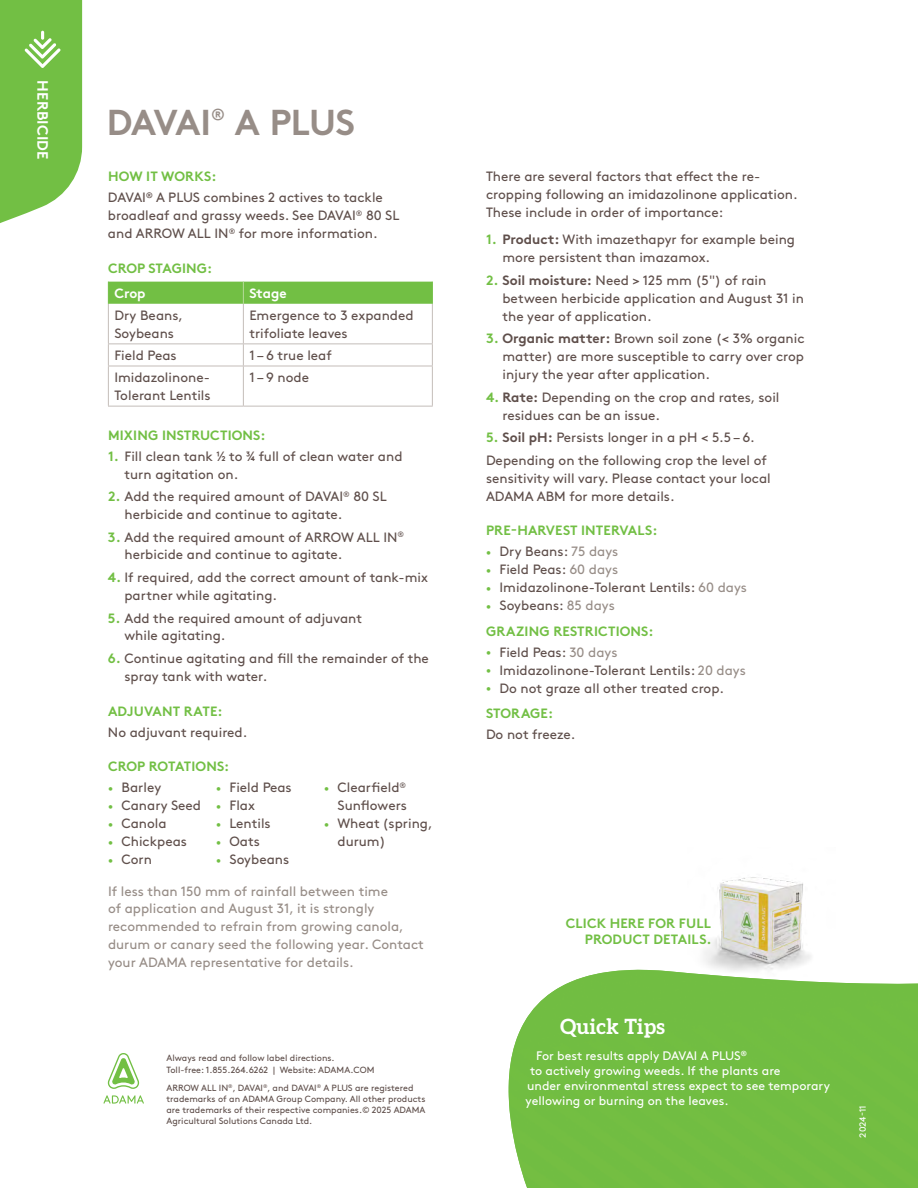
<style>
.page{position:relative;width:918px;height:1188px;background:#fff}
.page>*{position:absolute;margin:0;border:0;box-sizing:border-box;transform-origin:0 0}
.t1{font:700 36px "Brown Pro";letter-spacing:-.03em;color:#978d87}
.t2{font:700 21px "Aleo";color:#fff}
.t3{font:700 15.75px "Brown LL";color:#978d87}
.t4{font:700 15px "Brown Pro";letter-spacing:.01em;color:#fff}
.t5{font:13.5px/18px "Brown Pro";color:#5f4f4b}
.t6{font:13.5px/18px "Brown Pro";color:#978d87}
.t7{font:700 13.5px/25.5px "Brown Pro";letter-spacing:.01em;color:#72bf44}
.t8{font:700 13.5px "Brown Pro";color:#fff}
.t9{font:12.3px "Brown Pro";color:#fff}
.t10{font:9px/11.2px "Brown Pro";color:#5f4f4b}
.t11{font:9px "Brown LL";color:#fff}
.s1{font-weight:700;color:#72bf44}
.s2{font-size:9px;color:#72bf44}
.s3{font-weight:700}
.s4{color:#978d87}
.s5{font-weight:400;font-size:9px}
.s6{font-weight:400;color:#5f4f4b}
.s7{font-weight:400;color:#978d87}
</style>
<div class="page">
<div style="left:508px;top:970px;width:410px;height:218px;background:#71bd42"></div>
<svg style="left:107px;top:1053px;width:33px;height:36px"></svg>
<svg style="left:103px;top:1095px;width:41px;height:9px"></svg>
<hr style="left:108px;top:344px;width:135px;height:1px;background:#c4bdb9">
<svg style="left:108px;top:344px;width:1px;height:22px"></svg>
<hr style="left:243px;top:344px;width:190px;height:1px;background:#c4bdb9">
<svg style="left:243px;top:344px;width:1px;height:22px"></svg>
<svg style="left:432px;top:344px;width:1px;height:22px"></svg>
<hr style="left:108px;top:366px;width:135px;height:1px;background:#c4bdb9">
<hr style="left:108px;top:366px;width:1px;height:40px;background:#c4bdb9">
<hr style="left:243px;top:366px;width:190px;height:1px;background:#c4bdb9">
<hr style="left:243px;top:366px;width:1px;height:40px;background:#c4bdb9">
<hr style="left:432px;top:366px;width:1px;height:40px;background:#c4bdb9">
<hr style="left:108px;top:406px;width:135px;height:1px;background:#c4bdb9">
<hr style="left:243px;top:406px;width:190px;height:1px;background:#c4bdb9">
<hr style="left:108px;top:304px;width:1px;height:40px;background:#c4bdb9">
<hr style="left:243px;top:304px;width:1px;height:40px;background:#c4bdb9">
<hr style="left:432px;top:304px;width:1px;height:40px;background:#c4bdb9">
<div style="left:108px;top:282px;width:325px;height:22px;background:#72bf44"></div>
<svg style="left:0;top:0;width:82px;height:223px;background:#81c558"></svg>
<img style="left:688px;top:877px;width:147px;height:99px">
<p class="t4" style="left:55px;top:80px;width:81px;rotate:90deg">HERBICIDE</p>
<h1 class="t1" style="left:107px;top:93px;width:106px">DAVAI</h1>
<p class="t3" style="left:212px;top:102px;width:15px">®</p>
<h1 class="t1" style="left:235px;top:93px;width:122px">A PLUS</h1>
<p class="t5" style="left:108px;top:165px;width:276px;line-height:21px"><span class="s1">HOW IT WORKS:<br></span>DAVAI<sup>®</sup> A PLUS combines 2 actives to tackle</p>
<p class="t5" style="left:108px;top:205px;width:293px">broadleaf and grassy weeds. See DAVAI<sup>®</sup> 80 SL and ARROW ALL IN<sup>®</sup> for more information.</p>
<p class="t7" style="left:108px;top:254px;width:106px">CROP STAGING:</p>
<p class="t8" style="left:114px;top:282px;width:33px">Crop</p>
<p class="t8" style="left:249px;top:282px;width:39px">Stage</p>
<p class="t5" style="left:114px;top:305px;width:70px">Dry Beans,<br>Soybeans</p>
<p class="t5" style="left:249px;top:305px;width:166px">Emergence to 3 expanded trifoliate leaves</p>
<p class="t5" style="left:114px;top:345px;width:64px">Field Peas</p>
<p class="t5" style="left:249px;top:345px;width:84px">1 – 6 true leaf</p>
<p class="t5" style="left:114px;top:367px;width:98px">Imidazolinone-<br>Tolerant Lentils</p>
<p class="t5" style="left:249px;top:367px;width:61px">1 – 9 node</p>
<p class="t7" style="left:108px;top:421px;width:159px">MIXING INSTRUCTIONS:</p>
<p class="t5" style="left:124px;top:446px;width:280px;text-indent:-16px"><span class="s1">1.</span> Fill clean tank 1/2 to 3/4 full of clean water and turn agitation on.</p>
<p class="t5" style="left:124px;top:486px;width:264px;text-indent:-16px"><span class="s1">2.</span> Add the required amount of DAVAI<sup>®</sup> 80 SL herbicide and continue to agitate.</p>
<p class="t5" style="left:124px;top:527px;width:281px;text-indent:-16px"><span class="s1">3.</span> Add the required amount of ARROW ALL IN<sup>® </sup>herbicide and continue to agitate.</p>
<p class="t5" style="left:124px;top:567px;width:305px;text-indent:-16px"><span class="s1">4.</span> If required, add the correct amount of tank-mix partner while agitating.</p>
<p class="t5" style="left:124px;top:608px;width:239px;text-indent:-16px"><span class="s1">5.</span> Add the required amount of adjuvant while agitating.</p>
<p class="t5" style="left:124px;top:648px;width:306px;text-indent:-16px"><span class="s1">6.</span> Continue agitating and fill the remainder of the spray tank with water.</p>
<p class="t7" style="left:108px;top:697px;width:116px">ADJUVANT RATE:</p>
<p class="t5" style="left:108px;top:722px;width:141px">No adjuvant required.</p>
<p class="t7" style="left:108px;top:752px;width:123px">CROP ROTATIONS:</p>
<p class="t5" style="left:108px;top:777px;width:55px"><span class="s2">•</span> Barley</p>
<p class="t5" style="left:108px;top:795px;width:95px"><span class="s2">•</span> Canary Seed</p>
<p class="t5" style="left:108px;top:813px;width:60px"><span class="s2">•</span> Canola</p>
<p class="t5" style="left:108px;top:831px;width:81px"><span class="s2">•</span> Chickpeas</p>
<p class="t5" style="left:108px;top:849px;width:46px"><span class="s2">•</span> Corn</p>
<p class="t5" style="left:324px;top:777px;width:84px;text-align:right"><span class="s2">•</span> Clearfield<sup>®<br></sup>Sunflowers</p>
<p class="t5" style="left:338px;top:813px;width:97px;text-indent:-14px"><span class="s2">•</span> Wheat (spring, durum)</p>
<p class="t6" style="left:108px;top:881px;width:317px">If less than 150 mm of rainfall between time<br>of application and August 31, it is strongly recommended to refrain from growing canola, durum or canary seed the following year. Contact your ADAMA representative for details.</p>
<p class="t5" style="left:216px;top:777px;width:77px"><span class="s2">•</span> Field Peas</p>
<p class="t5" style="left:216px;top:795px;width:41px"><span class="s2">•</span> Flax</p>
<p class="t5" style="left:216px;top:813px;width:56px"><span class="s2">•</span> Lentils</p>
<p class="t5" style="left:216px;top:831px;width:45px"><span class="s2">•</span> Oats</p>
<p class="t5" style="left:216px;top:849px;width:75px"><span class="s2">•</span> Soybeans</p>
<p class="t10" style="left:166px;top:1052px;width:209px">Always read and follow label directions.<br>Toll-free: 1.855.264.6262 | Website: ADAMA.COM</p>
<p class="t10" style="left:166px;top:1081px;width:261px">ARROW ALL IN<sup>®</sup>, DAVAI<sup>®</sup>, and DAVAI<sup>®</sup> A PLUS are registered trademarks of an ADAMA Group Company. All other products are trademarks of their respective companies.© 2025 ADAMA Agricultural Solutions Canada Ltd.</p>
<p class="t5" style="left:486px;top:166px;width:313px">There are several factors that effect the re&shy;cropping following an imidazolinone application.<br>These include in order of importance:</p>
<p class="t5" style="left:502px;top:229px;width:294px;text-indent:-16px"><span class="s1">1.</span> <span class="s3">Product:</span> With imazethapyr for example being more persistent than imazamox.</p>
<p class="t5" style="left:502px;top:270px;width:303px;text-indent:-16px"><span class="s1">2.</span> <span class="s3">Soil moisture:</span> Need &gt; 125 mm (5") of rain between herbicide application and August 31 in the year of application.</p>
<p class="t5" style="left:502px;top:328px;width:304px;text-align:justify;text-indent:-16px"><span class="s1">3.</span> <span class="s3">Organic matter:</span> Brown soil zone (&lt; 3% organic matter) are more susceptible to carry over crop injury the year after application.</p>
<p class="t5" style="left:502px;top:387px;width:279px;text-indent:-16px"><span class="s1">4.</span> <span class="s3">Rate:</span> Depending on the crop and rates, soil residues can be an issue.</p>
<p class="t5" style="left:486px;top:425px;width:282px;line-height:22.5px"><span class="s1">5.</span> <span class="s3">Soil pH:</span> Persists longer in a pH &lt; 5.5 – 6.<br>Depending on the following crop the level of</p>
<p class="t5" style="left:486px;top:468px;width:286px">sensitivity will vary. Please contact your local<br>ADAMA ABM for more details.</p>
<p class="t7" style="left:486px;top:516px;width:173px">PRE-HARVEST INTERVALS:</p>
<p class="t5" style="left:486px;top:541px;width:134px"><span class="s2">•</span> Dry Beans: <span class="s4">75 days</span></p>
<p class="t5" style="left:486px;top:559px;width:134px"><span class="s2">•</span> Field Peas: <span class="s4">60 days</span></p>
<p class="t5" style="left:486px;top:577px;width:263px"><span class="s2">•</span> Imidazolinone-Tolerant Lentils: <span class="s4">60 days</span></p>
<p class="t7" style="left:486px;top:591px;width:169px"><span class="s5">•</span> <span class="s6">Soybeans:</span> <span class="s7">85 days<br></span>GRAZING RESTRICTIONS:</p>
<p class="t5" style="left:486px;top:642px;width:133px"><span class="s2">•</span> Field Peas: <span class="s4">30 days</span></p>
<p class="t5" style="left:486px;top:660px;width:261px"><span class="s2">•</span> Imidazolinone-Tolerant Lentils: <span class="s4">20 days</span></p>
<p class="t5" style="left:486px;top:674px;width:240px;line-height:25.5px"><span class="s2">•</span> Do not graze all other treated crop.<br><span class="s1">STORAGE:</span></p>
<p class="t5" style="left:486px;top:724px;width:91px">Do not freeze.</p>
<p class="t7" style="left:566px;top:913px;width:147px;line-height:16.5px;text-align:right">CLICK HERE FOR FULL<br>PRODUCT DETAILS.</p>
<h2 class="t2" style="left:560px;top:1009px;width:107px">Quick Tips</h2>
<p class="t9" style="left:536px;top:1046px;width:212px">For best results apply DAVAI A PLUS<sup>®</sup></p>
<p class="t9" style="left:530px;top:1061px;width:252px">to actively growing weeds. If the plants are</p>
<p class="t9" style="left:527px;top:1076px;width:304px">under environmental stress expect to see temporary</p>
<p class="t9" style="left:526px;top:1091px;width:204px">yellowing or burning on the leaves.</p>
<p class="t11" style="left:856px;top:1138px;width:33px;rotate:-90deg">2024-11</p>
</div>
